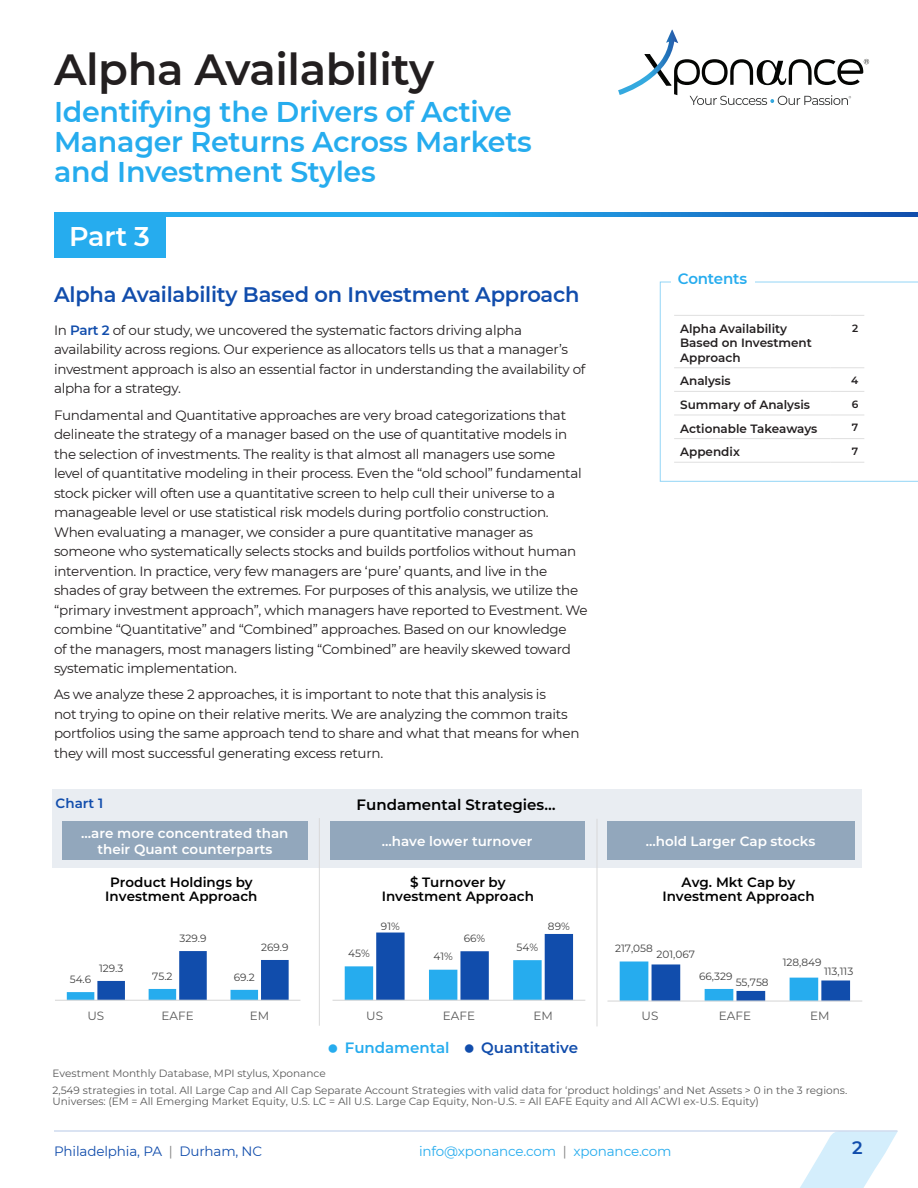
<style>
.page{position:relative;width:918px;height:1188px;background:#fff}
.page>*{position:absolute;margin:0;border:0;box-sizing:border-box;transform-origin:0 0}
.Document_Title{font:600 43.5px "Montserrat";letter-spacing:-.01em;color:#231f20}
.Document_Subtitle{font:600 28.5px/30px "Montserrat";letter-spacing:-.01em;color:#26acee}
.t1{font:600 27px "Montserrat";color:#fff}
.t2{font:600 21px "Montserrat";letter-spacing:-.01em;color:#114dac}
.t3{font:600 18px "Montserrat";color:#114dac}
.t4{font:600 15px "Montserrat";color:#000}
.Author_Name{font:600 15px "Montserrat";color:#26acee}
.t5{font:600 15px "Montserrat";color:#114dac}
.t6{font:13.5px/19.5px "Montserrat";letter-spacing:-.02em;color:#231f20}
.t7{font:600 13.5px/14.5px "Montserrat";color:#000;text-align:center}
.t8{font:600 13.5px/16.2px "Montserrat";color:#fff;text-align:center}
.t9{font:13.5px "Montserrat";letter-spacing:-.01em;color:#26acee}
.t10{font:13.5px "Montserrat";letter-spacing:-.01em;color:#114dac}
.t11{font:600 13.5px "Montserrat";color:#114dac}
.Contents_-_No_Hyphen{font:600 12px/14.4px "Montserrat";color:#231f20}
.t12{font:12px "Montserrat";color:#595959}
.t13{font:10.5px/17.4px "Montserrat";color:#595959}
.t14{font:10.5px "Montserrat";color:#404040}
.t15{font:600 10.5px "Montserrat";color:#231f20}
.s1{font-weight:600;color:#114dac}
.s2{color:#808080}
</style>
<div class="page">
<svg style="left:800px;top:1131px;width:98px;height:57px"></svg>
<hr style="left:54px;top:1130px;width:843px;height:2px;background:#cfdbee">
<svg style="left:54px;top:212px;width:864px;height:5px"></svg>
<svg style="left:618px;top:30px;width:251px;height:75px"></svg>
<div style="left:54px;top:214px;width:111px;height:44px;background:#26acee"></div>
<div style="left:52px;top:789px;width:810px;height:79px;background:#e9edf2"></div>
<div style="left:62px;top:821px;width:245px;height:39px;background:#92a7bc"></div>
<div style="left:330px;top:821px;width:255px;height:39px;background:#92a7bc"></div>
<div style="left:607px;top:821px;width:247px;height:39px;background:#92a7bc"></div>
<svg style="left:67px;top:951px;width:222px;height:49px"></svg>
<hr style="left:55px;top:1000px;width:245px;height:1px;background:#d9d9d9">
<svg style="left:345px;top:933px;width:228px;height:67px"></svg>
<hr style="left:333px;top:1000px;width:252px;height:1px;background:#d9d9d9">
<svg style="left:620px;top:962px;width:230px;height:39px"></svg>
<hr style="left:607px;top:1001px;width:255px;height:1px;background:#d9d9d9">
<hr style="left:319px;top:818px;width:1px;height:208px;background:#d9d9d9">
<hr style="left:597px;top:819px;width:1px;height:207px;background:#d9d9d9">
<svg style="left:660px;top:282px;width:258px;height:200px"></svg>
<div style="left:671px;top:270px;width:83px;height:25px;background:#fff"></div>
<p class="Document_Title" style="left:54px;top:39px;width:382px">Alpha Availability</p>
<p class="Document_Subtitle" style="left:54px;top:96px;width:479px">Identifying the Drivers of Active<br>Manager Returns Across Markets and Investment Styles</p>
<h1 class="t1" style="left:69px;top:217px;width:82px">Part 3</h1>
<h2 class="t2" style="left:54px;top:280px;width:527px">Alpha Availability Based on Investment Approach</h2>
<p class="t6" style="left:54px;top:320px;width:533px">In <span class="s1">Part 2</span> of our study, we uncovered the systematic factors driving alpha availability across regions. Our experience as allocators tells us that a manager’s investment approach is also an essential factor in understanding the availability of alpha for a strategy.</p>
<p class="t6" style="left:54px;top:405px;width:535px">Fundamental and Quantitative approaches are very broad categorizations that delineate the strategy of a manager based on the use of quantitative models in the selection of investments. The reality is that almost all managers use some level of quantitative modeling in their process. Even the “old school” fundamental stock picker will often use a quantitative screen to help cull their universe to a manageable level or use statistical risk models during portfolio construction.<br>When evaluating a manager, we consider a pure quantitative manager as someone who systematically selects stocks and builds portfolios without human intervention. In practice, very few managers are ‘pure’ quants, and live in the shades of gray between the extremes. For purposes of this analysis, we utilize the “primary investment approach”, which managers have reported to Evestment. We combine “Quantitative” and “Combined” approaches. Based on our knowledge<br>of the managers, most managers listing “Combined” are heavily skewed toward systematic implementation.</p>
<p class="t6" style="left:54px;top:684px;width:527px">As we analyze these 2 approaches, it is important to note that this analysis is<br>not trying to opine on their relative merits. We are analyzing the common traits portfolios using the same approach tend to share and what that means for when they will most successful generating excess return.</p>
<p class="t11" style="left:56px;top:793px;width:49px">Chart 1</p>
<p class="t4" style="left:357px;top:794px;width:200px">Fundamental Strategies…</p>
<p class="Author_Name" style="left:678px;top:268px;width:71px">Contents</p>
<p class="Contents_-_No_Hyphen" style="left:680px;top:321px;width:133px">Alpha Availability<br>Based on Investment<br>Approach</p>
<p class="t15" style="left:852px;top:320px;width:8px">2</p>
<p class="Contents_-_No_Hyphen" style="left:680px;top:373px;width:52px">Analysis</p>
<p class="t15" style="left:851px;top:373px;width:9px">4</p>
<p class="Contents_-_No_Hyphen" style="left:680px;top:397px;width:131px">Summary of Analysis</p>
<p class="t15" style="left:852px;top:396px;width:8px">6</p>
<p class="Contents_-_No_Hyphen" style="left:680px;top:421px;width:139px">Actionable Takeaways</p>
<p class="t15" style="left:852px;top:420px;width:8px">7</p>
<p class="Contents_-_No_Hyphen" style="left:680px;top:444px;width:61px">Appendix</p>
<p class="t15" style="left:852px;top:444px;width:8px">7</p>
<p class="t8" style="left:81px;top:824px;width:209px">…are more concentrated than their Quant counterparts</p>
<p class="t8" style="left:382px;top:832px;width:152px">…have lower turnover</p>
<p class="t8" style="left:646px;top:832px;width:171px">…hold Larger Cap stocks</p>
<p class="t7" style="left:105px;top:874px;width:154px">Product Holdings by<br>Investment Approach</p>
<p class="t7" style="left:382px;top:874px;width:154px">$ Turnover by<br>Investment Approach</p>
<p class="t7" style="left:662px;top:874px;width:154px">Avg. Mkt Cap by<br>Investment Approach</p>
<p class="t14" style="left:381px;top:919px;width:20px">91%</p>
<p class="t14" style="left:548px;top:919px;width:23px">89%</p>
<p class="t14" style="left:180px;top:931px;width:28px">329.9</p>
<p class="t14" style="left:261px;top:940px;width:29px">269.9</p>
<p class="t14" style="left:99px;top:961px;width:26px">129.3</p>
<p class="t14" style="left:70px;top:972px;width:23px">54.6</p>
<p class="t14" style="left:152px;top:969px;width:22px">75.2</p>
<p class="t14" style="left:234px;top:970px;width:23px">69.2</p>
<p class="t14" style="left:348px;top:946px;width:23px">45%</p>
<p class="t14" style="left:433px;top:949px;width:21px">41%</p>
<p class="t14" style="left:464px;top:931px;width:23px">66%</p>
<p class="t14" style="left:517px;top:940px;width:23px">54%</p>
<p class="t14" style="left:615px;top:941px;width:39px">217,058</p>
<p class="t14" style="left:657px;top:947px;width:40px">201,067</p>
<p class="t14" style="left:699px;top:969px;width:35px">66,329</p>
<p class="t14" style="left:736px;top:975px;width:34px">55,758</p>
<p class="t14" style="left:783px;top:955px;width:40px">128,849</p>
<p class="t14" style="left:824px;top:964px;width:31px">113,113</p>
<p class="t12" style="left:87px;top:1007px;width:18px">US</p>
<p class="t12" style="left:162px;top:1007px;width:34px">EAFE</p>
<p class="t12" style="left:250px;top:1007px;width:21px">EM</p>
<p class="t12" style="left:366px;top:1007px;width:18px">US</p>
<p class="t12" style="left:443px;top:1007px;width:34px">EAFE</p>
<p class="t12" style="left:533px;top:1007px;width:21px">EM</p>
<p class="t12" style="left:642px;top:1008px;width:18px">US</p>
<p class="t12" style="left:719px;top:1008px;width:34px">EAFE</p>
<p class="t12" style="left:810px;top:1008px;width:21px">EM</p>
<p class="Author_Name" style="left:345px;top:1037px;width:106px">Fundamental</p>
<p class="t5" style="left:481px;top:1037px;width:99px">Quantitative</p>
<p class="t13" style="left:52px;top:1064px;width:796px">Evestment Monthly Database, MPI stylus, Xponance<br>2,549 strategies in total. All Large Cap and All Cap Separate Account Strategies with valid data for ‘product holdings’ and Net Assets &gt; 0 in the 3 regions.</p>
<p class="t13" style="left:52px;top:1093px;width:708px">Universes: (EM = All Emerging Market Equity, U.S. LC = All U.S. Large Cap Equity, Non-U.S. = All EAFE Equity and All ACWI ex-U.S. Equity)</p>
<p class="t10" style="left:54px;top:1142px;width:210px">Philadelphia, PA <span class="s2">|</span> Durham, NC</p>
<p class="t9" style="left:419px;top:1142px;width:254px">info@xponance.com <span class="s2">|</span> xponance.com</p>
<h3 class="t3" style="left:852px;top:1135px;width:12px">2</h3>
</div>
